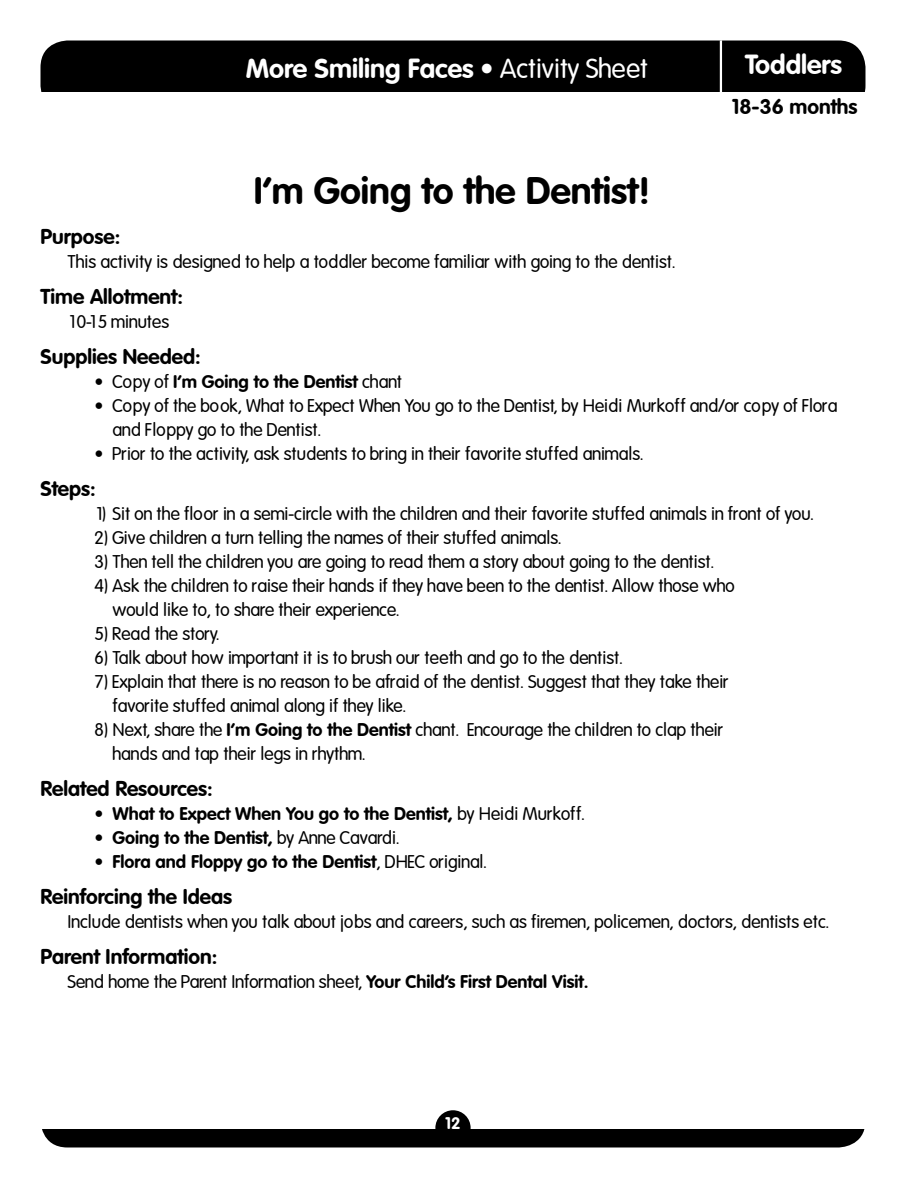
<style>
.page{position:relative;width:918px;height:1188px;background:#fff}
.page>*{position:absolute;margin:0;border:0;box-sizing:border-box;transform-origin:0 0}
.t1{font:700 37.5px "VAG Rounded";color:#000}
.t2{font:700 27px "VAG Rounded";color:#fff}
.t3{font:700 21px "VAG Rounded";color:#000}
.t4{font:700 18px/24px "VAG Rounded Light S Si";color:#000}
.t5{font:700 18px "VAG Rounded";color:#000}
.t6{font:700 16.5px "VAG Rounded";color:#fff}
.s1{font-family:"VAG Rounded Light S Si"}
.s2{font-family:"VAG Rounded"}
</style>
<div class="page">
<div style="left:721px;top:40px;width:145px;height:52px;background:#000"></div>
<div style="left:40px;top:40px;width:680px;height:52px;background:#000"></div>
<hr style="left:720px;top:40px;width:2px;height:55px;background:#fff">
<div style="left:40px;top:1130px;width:826px;height:18px;background:#000"></div>
<div style="left:435px;top:1110px;width:36px;height:36px;background:#000;border-radius:50%"></div>
<h2 class="t2" style="left:246px;top:53px;width:404px">More Smiling Faces • <span class="s1">Activity Sheet</span></h2>
<h2 class="t2" style="left:745px;top:49px;width:98px">Toddlers</h2>
<p class="t3" style="left:732px;top:95px;width:127px">18-36 months</p>
<h1 class="t1" style="left:254px;top:169px;width:399px">I’m Going to the Dentist!</h1>
<p class="t3" style="left:40px;top:224px;width:81px">Purpose:</p>
<p class="t4" style="left:68px;top:249px;width:609px">This activity is designed to help a toddler become familiar with going to the dentist.</p>
<p class="t3" style="left:40px;top:284px;width:144px">Time Allotment:</p>
<p class="t4" style="left:68px;top:309px;width:103px">10-15 minutes</p>
<p class="t3" style="left:40px;top:344px;width:162px">Supplies Needed:</p>
<p class="t5" style="left:94px;top:371px;width:309px">• <span class="s1">Copy of</span> I’m Going to the Dentist <span class="s1">chant</span></p>
<p class="t4" style="left:112px;top:393px;width:727px;text-indent:-18px"><span class="s2">•</span> Copy of the book, What to Expect When You go to the Dentist, by Heidi Murkoff and/or copy of Flora and Floppy go to the Dentist.</p>
<p class="t4" style="left:94px;top:441px;width:550px"><span class="s2">•</span> Prior to the activity, ask students to bring in their favorite stuffed animals.</p>
<p class="t3" style="left:40px;top:476px;width:57px">Steps:</p>
<p class="t4" style="left:94px;top:501px;width:721px">1) Sit on the floor in a semi-circle with the children and their favorite stuffed animals in front of you.</p>
<p class="t4" style="left:94px;top:525px;width:468px">2) Give children a turn telling the names of their stuffed animals.</p>
<p class="t4" style="left:94px;top:549px;width:621px">3) Then tell the children you are going to read them a story about going to the dentist.</p>
<p class="t4" style="left:112px;top:573px;width:624px;text-indent:-18px">4) Ask the children to raise their hands if they have been to the dentist. Allow those who would like to, to share their experience.</p>
<p class="t4" style="left:94px;top:621px;width:126px">5) Read the story.</p>
<p class="t4" style="left:94px;top:645px;width:530px">6) Talk about how important it is to brush our teeth and go to the dentist.</p>
<p class="t4" style="left:112px;top:669px;width:618px;text-indent:-18px">7) Explain that there is no reason to be afraid of the dentist. Suggest that they take their favorite stuffed animal along if they like.</p>
<p class="t4" style="left:112px;top:717px;width:612px;text-indent:-18px">8) Next, share the <span class="s2">I’m Going to the Dentist</span> chant. Encourage the children to clap their hands and tap their legs in rhythm.</p>
<p class="t3" style="left:40px;top:776px;width:174px">Related Resources:</p>
<p class="t5" style="left:94px;top:803px;width:492px">• What to Expect When You go to the Dentist, <span class="s1">by Heidi Murkoff.</span></p>
<p class="t5" style="left:94px;top:827px;width:306px">• Going to the Dentist, <span class="s1">by Anne Cavardi.</span></p>
<p class="t5" style="left:94px;top:851px;width:394px">• Flora and Floppy go to the Dentist<span class="s1">, DHEC original.</span></p>
<p class="t3" style="left:40px;top:884px;width:193px">Reinforcing the Ideas</p>
<p class="t4" style="left:68px;top:909px;width:763px">Include dentists when you talk about jobs and careers, such as firemen, policemen, doctors, dentists etc.</p>
<p class="t3" style="left:40px;top:944px;width:178px">Parent Information:</p>
<p class="t4" style="left:68px;top:969px;width:523px">Send home the Parent Information sheet, <span class="s2">Your Child’s First Dental Visit.</span></p>
<p class="t6" style="left:445px;top:1114px;width:17px">12</p>
</div>
